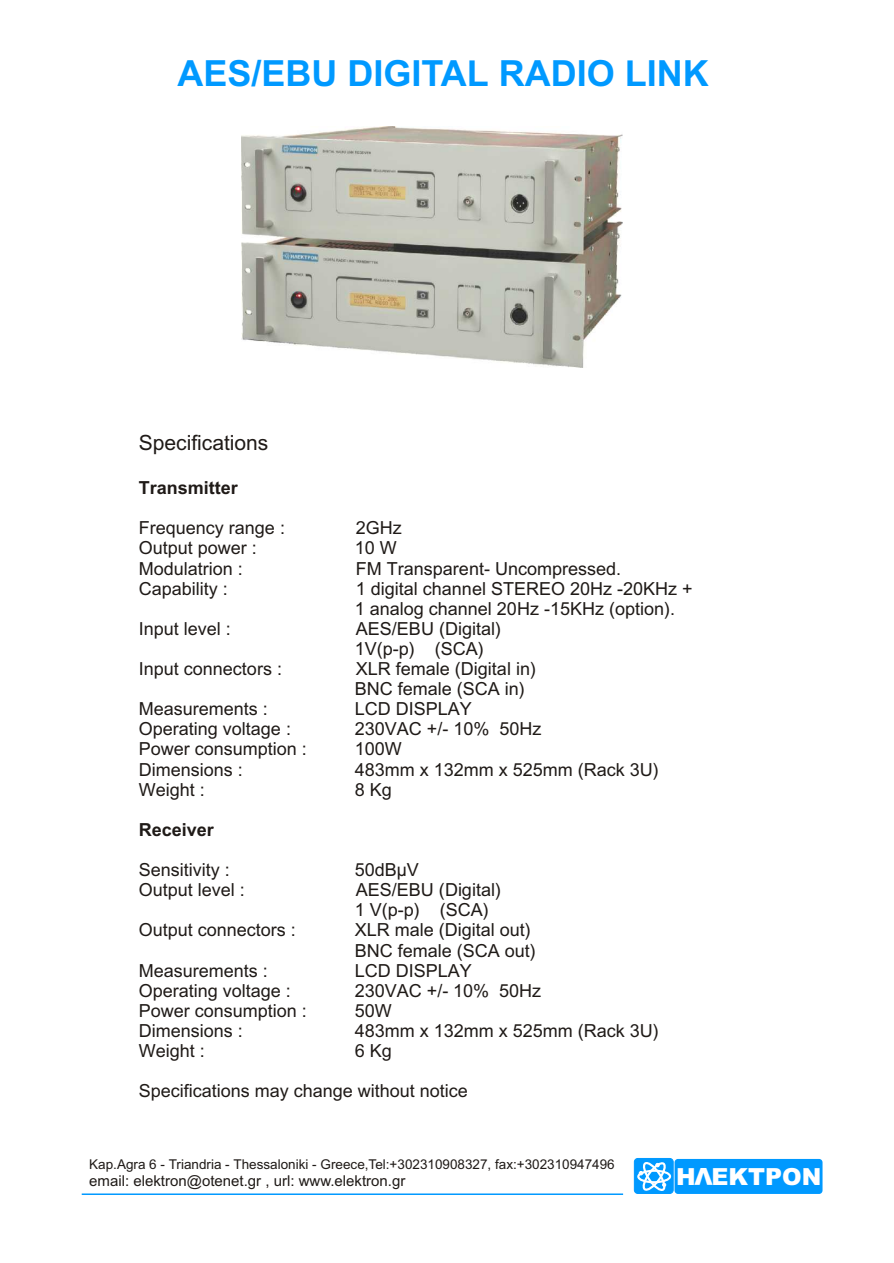
<style>
.page{position:relative;width:894px;height:1263px;background:#fff}
.page>*{position:absolute;margin:0;border:0;box-sizing:border-box;transform-origin:0 0}
.t1{font:700 36px "Arial";color:#09f}
.t2{font:900 23.55px "Arial";color:#fff}
.t3{font:21px "Arial Greek";color:#1f1a17}
.t4{font:18px/20.1px "Arial Greek";color:#1f1a17}
.t5{font:700 18px "Arial Greek";color:#1f1a17}
.t6{font:15px "Arial";color:#1f1a17}
.t7{font:13.5px "Arial";color:#1f1a17}
</style>
<div class="page">
<hr style="left:82px;top:1193px;width:541px;height:2px;background:#09f">
<div style="left:634px;top:1158px;width:39px;height:36px;background:#09f;border:1px solid #09f;border-radius:4px"></div>
<div style="left:637px;top:1170px;width:34px;height:13px;border:2px solid #fff;border-radius:50%"></div>
<svg style="left:639px;top:1159px;width:28px;height:34px"></svg>
<div style="left:675px;top:1159px;width:148px;height:35px;background:#09f;border-radius:3px"></div>
<img style="left:241px;top:126px;width:382px;height:242px">
<h1 class="t1" style="left:177px;top:59px;width:533px">AES/EBU DIGITAL RADIO LINK</h1>
<p class="t3" style="left:139px;top:435px;width:131px">Specifications</p>
<p class="t5" style="left:139px;top:481px;width:101px">Transmitter</p>
<p class="t4" style="left:139px;top:520px;width:148px">Frequency range :</p>
<p class="t4" style="left:356px;top:520px;width:48px">2GHz</p>
<p class="t4" style="left:139px;top:540px;width:120px">Output power :</p>
<p class="t4" style="left:355px;top:540px;width:44px">10 W</p>
<p class="t4" style="left:139px;top:560px;width:106px">Modulatrion :</p>
<p class="t4" style="left:356px;top:560px;width:267px">FM Transparent- Uncompressed.</p>
<p class="t4" style="left:139px;top:580px;width:91px">Capability :</p>
<p class="t4" style="left:355px;top:580px;width:339px">1 digital channel STEREO 20Hz -20KHz +<br>1 analog channel 20Çz -15KHz (option).</p>
<p class="t4" style="left:139px;top:620px;width:94px">Input level :</p>
<p class="t4" style="left:355px;top:620px;width:148px">AES/EBU (Digital)<br>1V(p-p) (SCA)</p>
<p class="t4" style="left:139px;top:660px;width:145px">Input connectors :</p>
<p class="t4" style="left:355px;top:660px;width:183px">XLR female (Digital in)<br>BNC female (SCA in)</p>
<p class="t4" style="left:139px;top:701px;width:131px">Measurements :</p>
<p class="t4" style="left:355px;top:701px;width:119px">LCD DISPLAY</p>
<p class="t4" style="left:139px;top:721px;width:154px">Operating voltage :</p>
<p class="t4" style="left:355px;top:721px;width:188px">230VAC +/- 10% 50Hz</p>
<p class="t4" style="left:139px;top:741px;width:170px">Power consumption :</p>
<p class="t4" style="left:355px;top:741px;width:49px">100W</p>
<p class="t4" style="left:139px;top:761px;width:106px">Dimensions :</p>
<p class="t4" style="left:355px;top:761px;width:306px">483mm x 132mm x 525mm (Rack 3U)</p>
<p class="t4" style="left:139px;top:781px;width:68px">Weight :</p>
<p class="t4" style="left:355px;top:781px;width:39px">8 Kg</p>
<p class="t5" style="left:139px;top:823px;width:77px">Receiver</p>
<p class="t4" style="left:139px;top:861px;width:93px">Sensitivity :</p>
<p class="t4" style="left:355px;top:861px;width:66px">50dBìV</p>
<p class="t4" style="left:139px;top:882px;width:108px">Output level :</p>
<p class="t4" style="left:355px;top:882px;width:148px">AES/EBU (Digital)<br>1 V(p-p) (SCA)</p>
<p class="t4" style="left:139px;top:922px;width:159px">Output connectors :</p>
<p class="t4" style="left:355px;top:922px;width:183px">×LR male (Digital out)<br>BNC female (SCA out)</p>
<p class="t4" style="left:139px;top:962px;width:130px">Measurements :</p>
<p class="t4" style="left:355px;top:962px;width:119px">LCD DISPLAY</p>
<p class="t4" style="left:139px;top:982px;width:154px">Operating voltage :</p>
<p class="t4" style="left:355px;top:982px;width:188px">230VAC +/- 10% 50Hz</p>
<p class="t4" style="left:139px;top:1002px;width:169px">Power consumption :</p>
<p class="t4" style="left:355px;top:1002px;width:38px">50W</p>
<p class="t4" style="left:139px;top:1022px;width:105px">Dimensions :</p>
<p class="t4" style="left:355px;top:1022px;width:305px">483mm x 132mm x 525mm (Rack 3U)</p>
<p class="t4" style="left:139px;top:1042px;width:68px">Weight :</p>
<p class="t4" style="left:355px;top:1042px;width:39px">6 Kg</p>
<p class="t4" style="left:139px;top:1083px;width:330px">Specifications may change without notice</p>
<p class="t7" style="left:89px;top:1159px;width:527px">Kap.Agra 6 - Triandria - Thessaloniki - Greece,Tel:+302310908327, fax:+302310947496</p>
<p class="t6" style="left:89px;top:1175px;width:318px">email: elektron@otenet.gr , url: www.elektron.gr</p>
<h2 class="t2" style="left:676px;top:1168px;width:147px">H EKTPON</h2>
<h2 class="t2" style="left:713px;top:1185px;width:20px;rotate:180deg">V</h2>
</div>
